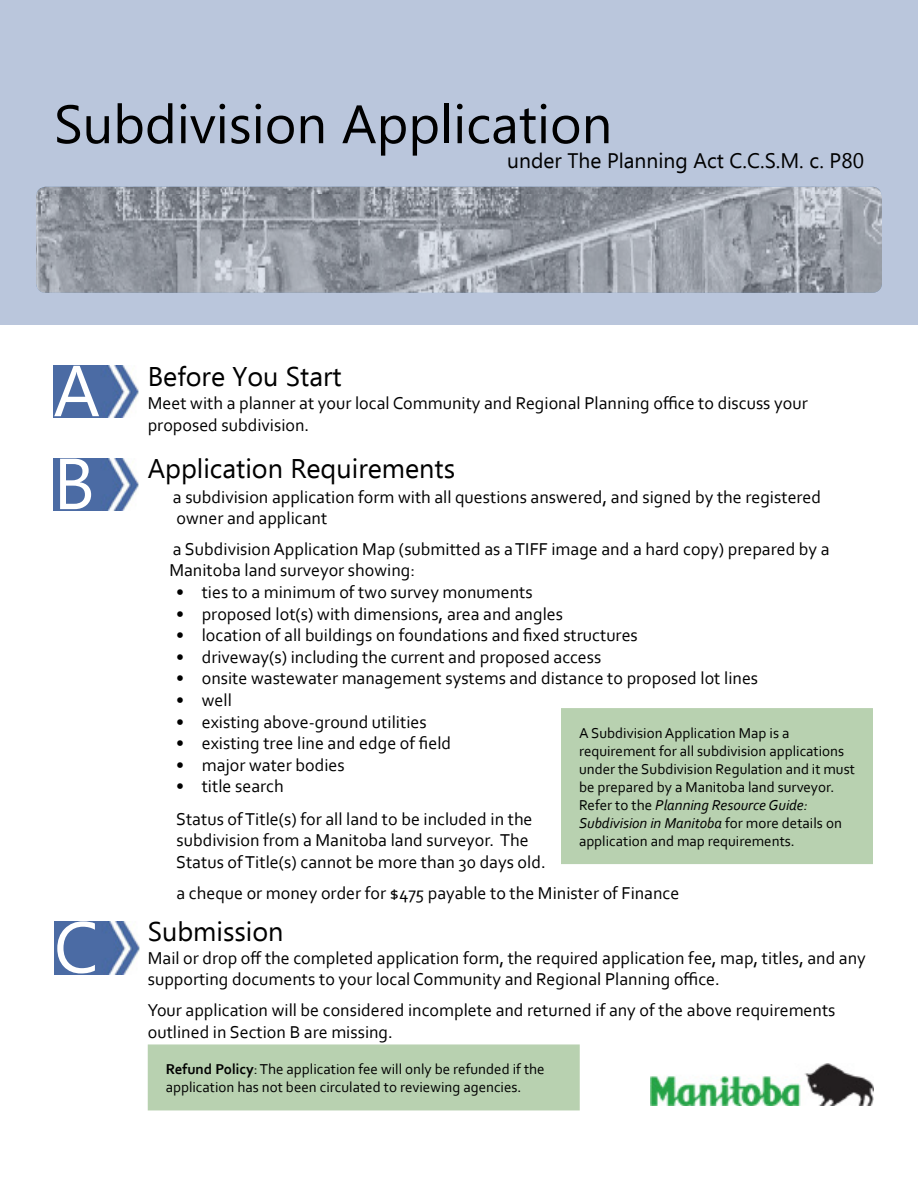
<style>
.page{position:relative;width:918px;height:1188px;background:#fff}
.page>*{position:absolute;margin:0;border:0;box-sizing:border-box;transform-origin:0 0}
.t1{font:72px "Ebrima";color:#fff}
.t2{font:54px "Ebrima";color:#000}
.t3{font:27px "Ebrima";color:#000}
.t4{font:21px "Ebrima";color:#000}
.t5{font:18px/21.6px "Corbel";color:#000}
.t6{font:15px/18px "Corbel";color:#000}
.s1{font-style:italic}
.s2{font-weight:700}
</style>
<div class="page">
<img style="left:54px;top:922px;width:86px;height:52px">
<img style="left:53px;top:458px;width:86px;height:53px">
<img style="left:53px;top:365px;width:86px;height:53px">
<div style="left:0;top:0;width:918px;height:324px;background:#bac6dc"></div>
<img style="left:36px;top:187px;width:846px;height:106px">
<div style="left:148px;top:1044px;width:432px;height:66px;background:#b8d1b0"></div>
<div style="left:561px;top:708px;width:312px;height:156px;background:#b8d1b0"></div>
<img style="left:650px;top:1063px;width:223px;height:43px">
<h2 class="t2" style="left:54px;top:86px;width:560px">Subdivision Application</h2>
<p class="t4" style="left:507px;top:146px;width:358px">under The Planning Act C.C.S.M. c. P80</p>
<h1 class="t1" style="left:53px;top:340px;width:48px">A</h1>
<h3 class="t3" style="left:148px;top:358px;width:195px">Before You Start</h3>
<p class="t5" style="left:148px;top:392px;width:661px">Meet with a planner at your local Community and Regional Planning office to discuss your proposed subdivision.</p>
<h1 class="t1" style="left:53px;top:432px;width:43px">B</h1>
<h3 class="t3" style="left:148px;top:449px;width:309px">Application Requirements</h3>
<p class="t5" style="left:173px;top:485px;width:650px">a subdivision application form with all questions answered, and signed by the registered owner and applicant</p>
<p class="t5" style="left:169px;top:538px;width:662px">a Subdivision Application Map (submitted as a TIFF image and a hard copy) prepared by a<br>Manitoba land surveyor showing:</p>
<p class="t5" style="left:176px;top:581px;width:358px">• ties to a minimum of two survey monuments</p>
<p class="t5" style="left:176px;top:602px;width:388px">• proposed lot(s) with dimensions, area and angles</p>
<p class="t5" style="left:176px;top:624px;width:463px">• location of all buildings on foundations and fixed structures</p>
<p class="t5" style="left:176px;top:646px;width:427px">• driveway(s) including the current and proposed access</p>
<p class="t5" style="left:176px;top:667px;width:583px">• onsite wastewater management systems and distance to proposed lot lines</p>
<p class="t5" style="left:176px;top:689px;width:57px">• well</p>
<p class="t5" style="left:176px;top:710px;width:252px">• existing above-ground utilities</p>
<p class="t5" style="left:176px;top:732px;width:277px">• existing tree line and edge of field</p>
<p class="t5" style="left:176px;top:754px;width:170px">• major water bodies</p>
<p class="t5" style="left:176px;top:770px;width:358px;line-height:32.4px">• title search<br>Status of Title(s) for all land to be included in the</p>
<p class="t5" style="left:176px;top:829px;width:371px">subdivision from a Manitoba land surveyor. The<br>Status of Title(s) cannot be more than 30 days old.</p>
<p class="t5" style="left:177px;top:881px;width:504px">a cheque or money order for $475 payable to the Minister of Finance</p>
<p class="t6" style="left:579px;top:723px;width:278px">A Subdivision Application Map is a requirement for all subdivision applications under the Subdivision Regulation and it must be prepared by a Manitoba land surveyor.<br>Refer to the <span class="s1">Planning Resource Guide:<br>Subdivision in Manitoba</span> for more details on application and map requirements.</p>
<h1 class="t1" style="left:54px;top:896px;width:46px">C</h1>
<h3 class="t3" style="left:148px;top:913px;width:137px">Submission</h3>
<p class="t5" style="left:148px;top:947px;width:720px">Mail or drop off the completed application form, the required application fee, map, titles, and any supporting documents to your local Community and Regional Planning office.</p>
<p class="t5" style="left:148px;top:999px;width:689px">Your application will be considered incomplete and returned if any of the above requirements outlined in Section B are missing.</p>
<p class="t6" style="left:166px;top:1059px;width:380px"><span class="s2">Refund Policy</span>: The application fee will only be refunded if the application has not been circulated to reviewing agencies.</p>
</div>
